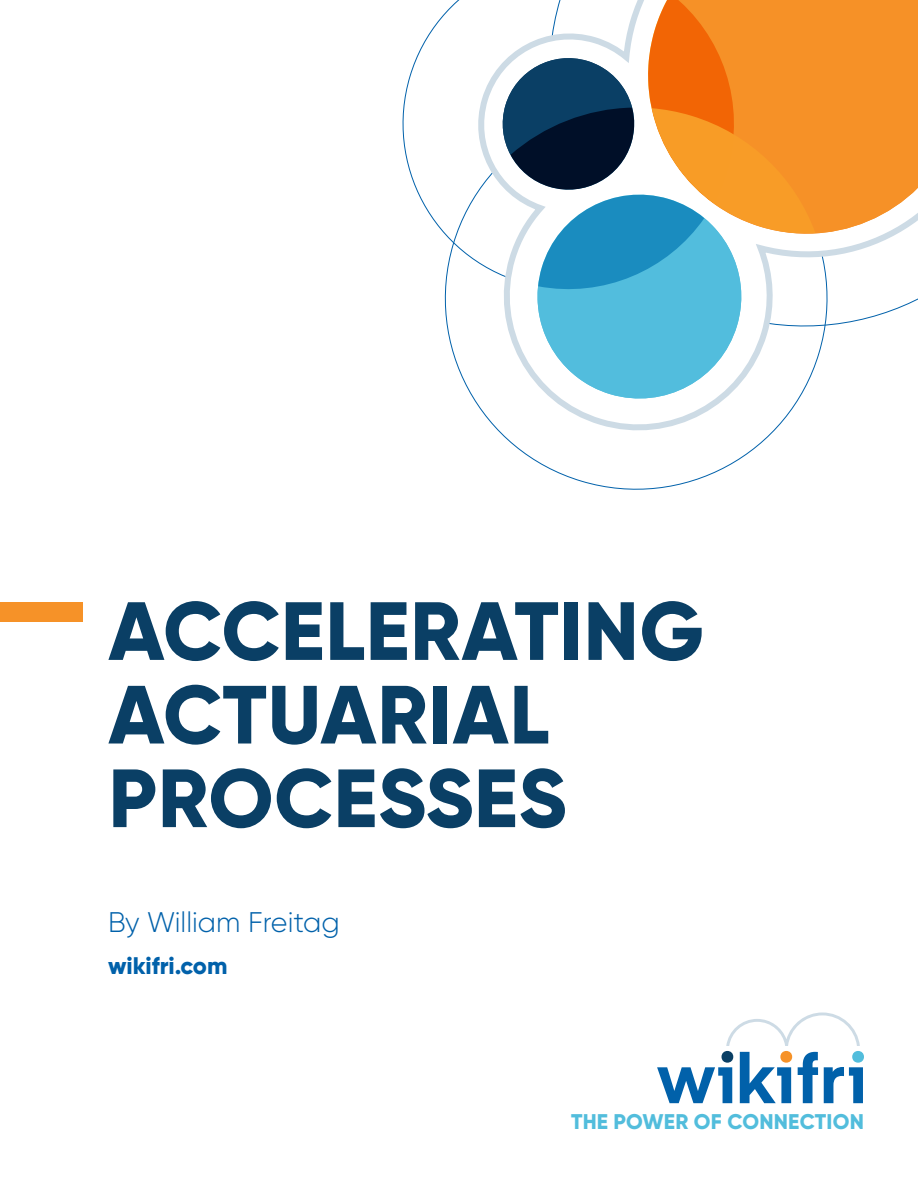
<style>
.page{position:relative;width:918px;height:1188px;background:#fff}
.page>*{position:absolute;margin:0;border:0;box-sizing:border-box;transform-origin:0 0}
.t1{font:800 82.35px/83.6px "Gilroy";letter-spacing:.01em;color:#0a3f65}
.Body{font:300 28.35px "Gilroy";color:#0161aa}
.t2{font:800 24px "Gilroy";color:#0161aa}
.t3{font:800 21.15px "Gilroy";letter-spacing:.01em;color:#52bddc}
</style>
<div class="page">
<svg style="left:657px;top:1067px;width:75px;height:36px"></svg>
<svg style="left:740px;top:1052px;width:51px;height:51px"></svg>
<svg style="left:798px;top:1052px;width:20px;height:51px"></svg>
<svg style="left:824px;top:1067px;width:39px;height:36px"></svg>
<div style="left:780px;top:1051px;width:12px;height:12px;background:#f69228;border-radius:50%"></div>
<div style="left:852px;top:1051px;width:12px;height:12px;background:#52bddc;border-radius:50%"></div>
<div style="left:722px;top:1051px;width:11px;height:12px;background:#0a3f65;border-radius:50%"></div>
<svg style="left:726px;top:1012px;width:134px;height:34px"></svg>
<div style="left:0;top:602px;width:82px;height:19px;background:#f69228"></div>
<svg style="left:402px;top:0;width:62px;height:308px"></svg>
<svg style="left:464px;top:72px;width:454px;height:378px"></svg>
<svg style="left:816px;top:0;width:102px;height:252px;background:#f69e42"></svg>
<svg style="left:495px;top:0;width:321px;height:410px"></svg>
<p class="t1" style="left:108px;top:589px;width:597px">ACCELERATING<br>ACTUARIAL<br>PROCESSES</p>
<p class="Body" style="left:108px;top:904px;width:233px">By William Freitag</p>
<p class="t2" style="left:108px;top:951px;width:121px">wikifri.com</p>
<p class="t3" style="left:571px;top:1108px;width:294px">THE POWER OF CONNECTION</p>
</div>
